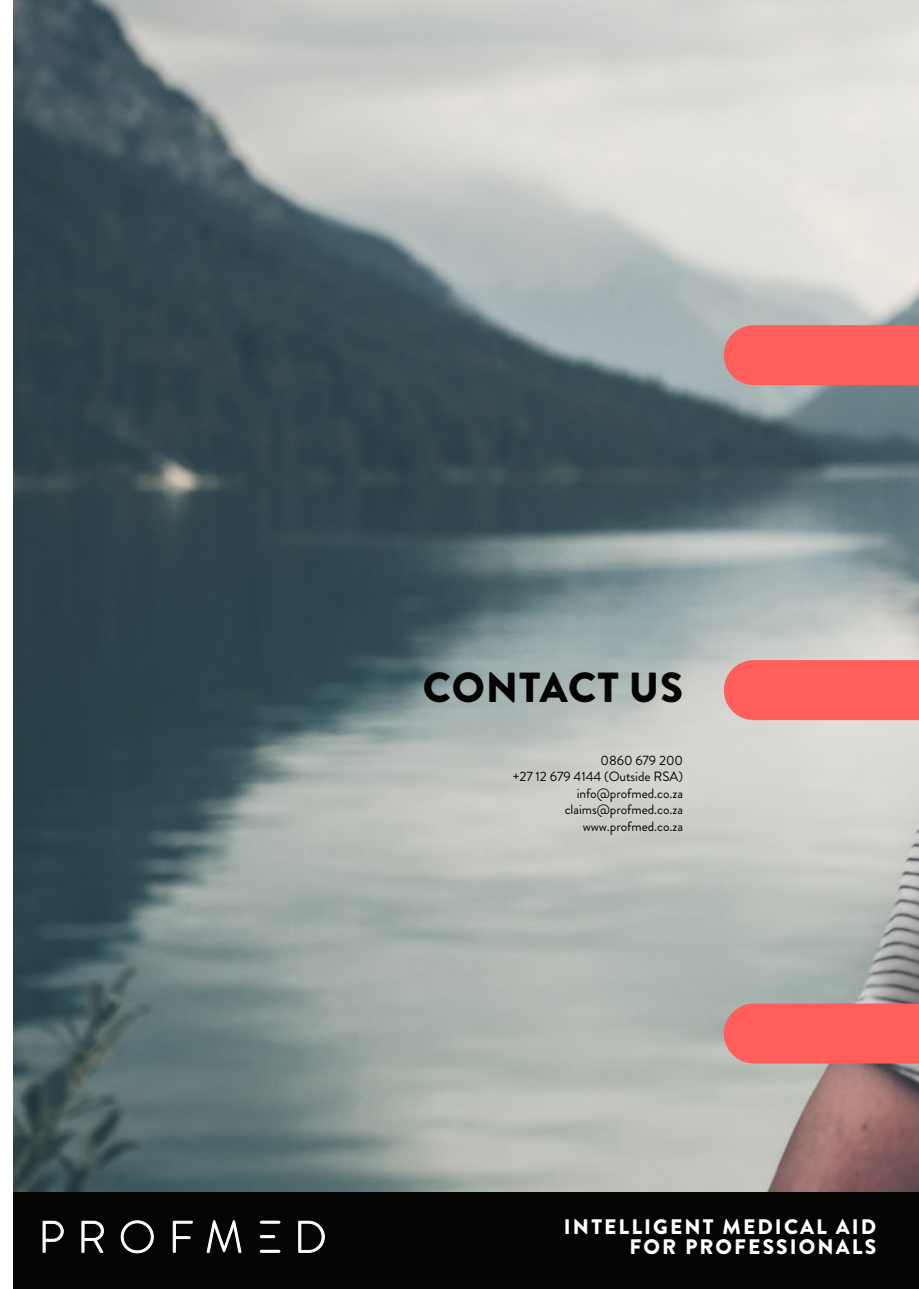
<style>
.page{position:relative;width:919px;height:1289px;background:#fff}
.page>*{position:absolute;margin:0;border:0;box-sizing:border-box;transform-origin:0 0}
.t1{font:900 42px "Brandon Grotesque";letter-spacing:.02em;color:#040503}
.t2{font:900 21px/19.5px "Brandon Grotesque";letter-spacing:.1em;color:#fff;text-align:right}
.t3{font:13.5px/16.5px "Brandon Grotesque";letter-spacing:-.005em;color:#040503;text-align:right}
</style>
<div class="page">
<img style="left:13px;top:0;width:905px;height:1192px">
<div style="left:13px;top:1192px;width:905px;height:96px;background:#040503"></div>
<div style="left:753px;top:325px;width:165px;height:60px;background:#ff5e5b"></div>
<div style="left:753px;top:660px;width:165px;height:60px;background:#ff5e5b"></div>
<div style="left:753px;top:1003px;width:165px;height:60px;background:#ff5e5b"></div>
<svg style="left:42px;top:1220px;width:22px;height:33px"></svg>
<svg style="left:81px;top:1220px;width:23px;height:33px"></svg>
<svg style="left:120px;top:1220px;width:34px;height:33px"></svg>
<svg style="left:172px;top:1220px;width:21px;height:33px"></svg>
<svg style="left:206px;top:1220px;width:36px;height:33px"></svg>
<svg style="left:298px;top:1220px;width:27px;height:33px"></svg>
<hr style="left:261px;top:1220px;width:18px;height:3px;background:#fff">
<svg style="left:261px;top:1235px;width:13px;height:3px"></svg>
<hr style="left:261px;top:1249px;width:18px;height:3px;background:#fff">
<h1 class="t1" style="left:423px;top:658px;width:262px">CONTACT US</h1>
<p class="t3" style="left:513px;top:752px;width:172px">0860 679 200<br>+27 12 679 4144 (Outside RSA) info@profmed.co.za claims@profmed.co.za www.profmed.co.za</p>
<h2 class="t2" style="left:564px;top:1217px;width:314px">INTELLIGENT MEDICAL AID<br>FOR PROFESSIONALS</h2>
</div>
